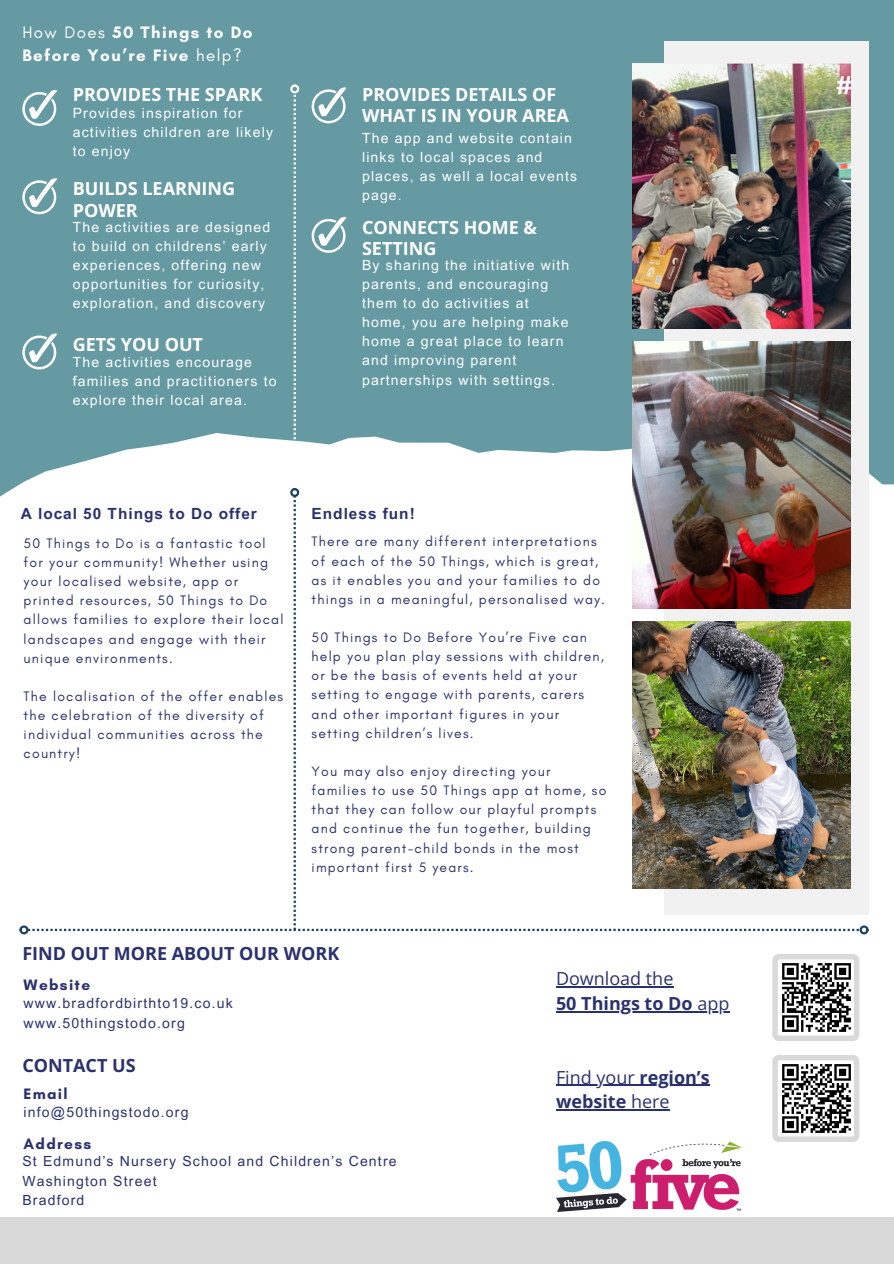
<style>
.page{position:relative;width:894px;height:1264px;background:#fff}
.page>*{position:absolute;margin:0;border:0;box-sizing:border-box;transform-origin:0 0}
.t1{font:700 18px/21.3px "Open Sans";color:#fff}
.t2{font:700 18px "Open Sans";color:#2a316f}
.t3{font:18px "Open Sans";color:#2a316f}
.t4{font:700 16.95px/23.7px "Glacial Indifference";letter-spacing:.085em;color:#fff}
.t5{font:700 15.45px "Arial MT Pro";letter-spacing:.065em;color:#2a316f}
.t6{font:700 15.45px "Glacial Indifference";letter-spacing:.085em;color:#2a316f}
.t7{font:13.95px/19.2px "Glacial Indifference";letter-spacing:.085em;color:#2a316f}
.t8{font:13.95px/19.2px "Arial MT Pro";letter-spacing:.085em;color:#fff}
.t9{font:13.95px "Arial MT Pro";letter-spacing:.085em;color:#2a316f}
.s1{font-weight:400}
.s2{font-weight:700}
</style>
<div class="page">
<svg style="left:0;top:0;width:893px;height:579px;fill:#659aa3"></svg>
<div style="left:664px;top:41px;width:204px;height:873px;background:#f0f1f0"></div>
<img style="left:632px;top:342px;width:217px;height:154px">
<img style="left:632px;top:64px;width:217px;height:264px">
<svg style="left:22px;top:90px;width:35px;height:36px"></svg>
<svg style="left:22px;top:178px;width:35px;height:36px"></svg>
<svg style="left:22px;top:333px;width:35px;height:36px"></svg>
<svg style="left:311px;top:87px;width:35px;height:36px"></svg>
<svg style="left:311px;top:217px;width:35px;height:36px"></svg>
<div style="left:0;top:1216px;width:893px;height:47px;background:#d9d9d9"></div>
<svg style="left:293px;top:95px;width:3px;height:380px"></svg>
<div style="left:290px;top:84px;width:9px;height:9px;border:2px solid #fff;border-radius:50%"></div>
<div style="left:290px;top:488px;width:9px;height:9px;border:2px solid #1b4361;border-radius:50%"></div>
<img style="left:28px;top:496px;width:830px;height:435px">
<div style="left:19px;top:925px;width:9px;height:9px;border:2px solid #1b4361;border-radius:50%"></div>
<div style="left:859px;top:925px;width:9px;height:9px;border:2px solid #1b4361;border-radius:50%"></div>
<svg style="left:772px;top:1055px;width:87px;height:87px"></svg>
<svg style="left:772px;top:954px;width:87px;height:87px"></svg>
<hr style="left:556px;top:986px;width:117px;height:1px;background:#2a316f">
<hr style="left:556px;top:1011px;width:141px;height:1px;background:#2a316f">
<hr style="left:697px;top:1011px;width:32px;height:1px;background:#2a316f">
<hr style="left:556px;top:1084px;width:78px;height:1px;background:#2a316f">
<hr style="left:634px;top:1084px;width:75px;height:1px;background:#2a316f">
<hr style="left:556px;top:1109px;width:70px;height:1px;background:#2a316f">
<hr style="left:626px;top:1109px;width:43px;height:1px;background:#2a316f">
<img style="left:556px;top:1141px;width:185px;height:70px">
<p class="t4" style="left:22px;top:20px;width:232px"><span class="s1">How Does</span> 50 Things to Do<br>Before You’re Five <span class="s1">help?</span></p>
<h1 class="t1" style="left:73px;top:84px;width:191px">PROVIDES THE SPARK</h1>
<p class="t8" style="left:73px;top:105px;width:202px">Provides inspiration for activities children are likely to enjoy</p>
<h2 class="t1" style="left:73px;top:177px;width:164px">BUILDS LEARNING<br>POWER</h2>
<p class="t8" style="left:73px;top:219px;width:199px">The activities are designed to build on childrens’ early experiences, offering new opportunities for curiosity, exploration, and discovery</p>
<h1 class="t1" style="left:73px;top:333px;width:132px">GETS YOU OUT</h1>
<p class="t8" style="left:73px;top:354px;width:205px">The activities encourage families and practitioners to explore their local area.</p>
<p class="t1" style="left:362px;top:83px;width:208px">PROVIDES DETAILS OF<br>WHAT IS IN YOUR AREA</p>
<p class="t8" style="left:362px;top:130px;width:216px">The app and website contain links to local spaces and places, as well a local events page.</p>
<h1 class="t1" style="left:362px;top:216px;width:176px">CONNECTS HOME &amp;<br>SETTING</h1>
<p class="t8" style="left:362px;top:257px;width:209px">By sharing the initiative with parents, and encouraging them to do activities at home, you are helping make home a great place to learn and improving parent partnerships with settings.</p>
<p class="t5" style="left:21px;top:507px;width:237px">A local 50 Things to Do offer</p>
<p class="t5" style="left:311px;top:507px;width:105px">Endless fun!</p>
<p class="t7" style="left:24px;top:533px;width:261px">50 Things to Do is a fantastic tool for your community! Whether using your localised website, app or printed resources, 50 Things to Do allows families to explore their local landscapes and engage with their unique environments.</p>
<p class="t7" style="left:24px;top:686px;width:261px">The localisation of the offer enables the celebration of the diversity of individual communities across the country!</p>
<p class="t7" style="left:311px;top:532px;width:295px">There are many different interpretations of each of the 50 Things, which is great, as it enables you and your families to do things in a meaningful, personalised way.</p>
<p class="t7" style="left:311px;top:627px;width:294px">50 Things to Do Before You’re Five can help you plan play sessions with children, or be the basis of events held at your setting to engage with parents, carers and other important figures in your setting children’s lives.</p>
<p class="t7" style="left:311px;top:761px;width:296px">You may also enjoy directing your families to use 50 Things app at home, so that they can follow our playful prompts and continue the fun together, building strong parent-child bonds in the most important first 5 years.</p>
<p class="t2" style="left:22px;top:941px;width:318px">FIND OUT MORE ABOUT OUR WORK</p>
<p class="t6" style="left:24px;top:975px;width:68px">Website</p>
<h1 class="t9" style="left:24px;top:997px;width:211px">www.bradfordbirthto19.co.uk</h1>
<p class="t9" style="left:24px;top:1017px;width:163px">www.50thingstodo.org</p>
<p class="t2" style="left:22px;top:1052px;width:115px">CONTACT US</p>
<p class="t6" style="left:24px;top:1084px;width:46px">Email</p>
<h3 class="t6" style="left:24px;top:1134px;width:69px">Address</h3>
<h3 class="t9" style="left:22px;top:1156px;width:376px">St Edmund’s Nursery School and Children’s Centre</h3>
<p class="t9" style="left:22px;top:1175px;width:136px">Washington Street</p>
<p class="t9" style="left:22px;top:1194px;width:64px">Bradford</p>
<h1 class="t9" style="left:24px;top:1106px;width:166px">info@50thingstodo.org</h1>
<p class="t3" style="left:556px;top:965px;width:119px">Download the</p>
<h1 class="t2" style="left:556px;top:990px;width:175px">50 Things to Do <span class="s1">app</span></h1>
<h2 class="t3" style="left:556px;top:1064px;width:155px">Find your <span class="s2">region’s</span></h2>
<p class="t2" style="left:556px;top:1089px;width:115px">website <span class="s1">here</span></p>
</div>
